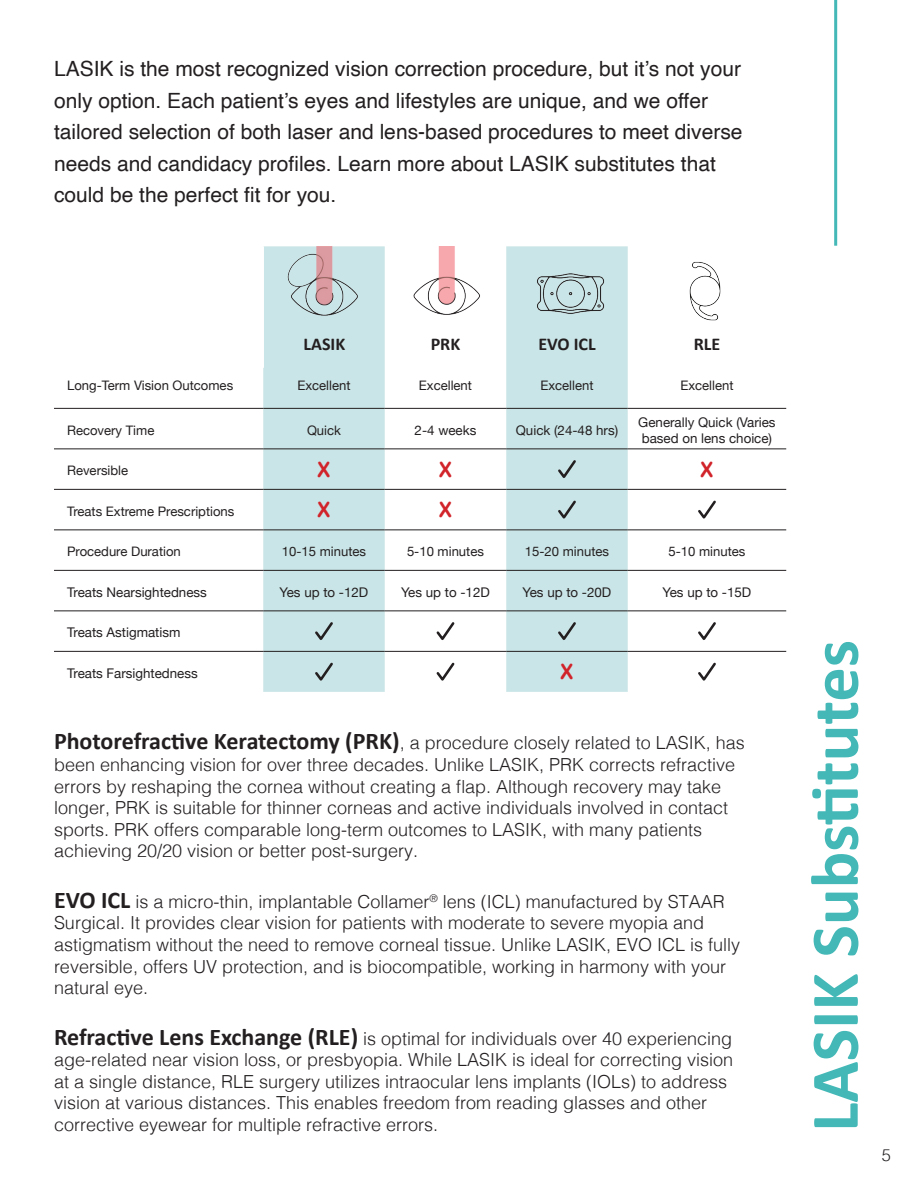
<style>
.page{position:relative;width:918px;height:1188px;background:#fff}
.page>*{position:absolute;margin:0;border:0;box-sizing:border-box;transform-origin:0 0}
.t1{font:700 68.55px "Calibri";color:#43b8b7}
.t2{font:21px/31.5px "Helvetica";color:#231f20}
.t3{font:21px "Arial Rounded MT Bold";color:#d1232a}
.t4{font:300 18px/21.6px "Helvetica";color:#231f20}
.t5{font:700 18px "Calibri";color:#231f20}
.t6{font:300 16.5px "Helvetica";color:#231f20}
.t7{font:13.35px/16px "Helvetica Neue";color:#231f20}
.t8{font:13.05px "Helvetica Neue";color:#231f20}
.s1{font-family:"Calibri";font-weight:700;font-size:24px}
</style>
<div class="page">
<hr style="left:0;top:0;width:1px;height:1188px;background:#231f20">
<hr style="left:834px;top:0;width:3px;height:246px;background:#43b8b7">
<svg style="left:263px;top:246px;width:365px;height:446px;fill:#cae5e7"></svg>
<hr style="left:54px;top:408px;width:209px;height:1px;background:#231f20">
<hr style="left:263px;top:408px;width:122px;height:1px;background:#231f20">
<hr style="left:385px;top:408px;width:121px;height:1px;background:#231f20">
<hr style="left:506px;top:408px;width:122px;height:1px;background:#231f20">
<hr style="left:628px;top:408px;width:158px;height:1px;background:#231f20">
<hr style="left:54px;top:449px;width:209px;height:1px;background:#231f20">
<hr style="left:263px;top:449px;width:122px;height:1px;background:#231f20">
<hr style="left:385px;top:449px;width:121px;height:1px;background:#231f20">
<hr style="left:506px;top:449px;width:122px;height:1px;background:#231f20">
<hr style="left:628px;top:449px;width:158px;height:1px;background:#231f20">
<hr style="left:54px;top:489px;width:209px;height:1px;background:#231f20">
<hr style="left:263px;top:489px;width:122px;height:1px;background:#231f20">
<hr style="left:385px;top:489px;width:121px;height:1px;background:#231f20">
<hr style="left:506px;top:489px;width:122px;height:1px;background:#231f20">
<hr style="left:628px;top:489px;width:158px;height:1px;background:#231f20">
<hr style="left:54px;top:530px;width:209px;height:1px;background:#231f20">
<hr style="left:263px;top:530px;width:122px;height:1px;background:#231f20">
<hr style="left:385px;top:530px;width:121px;height:1px;background:#231f20">
<hr style="left:506px;top:530px;width:122px;height:1px;background:#231f20">
<hr style="left:628px;top:530px;width:158px;height:1px;background:#231f20">
<hr style="left:263px;top:246px;width:1px;height:122px;background:#fff">
<hr style="left:54px;top:570px;width:209px;height:1px;background:#231f20">
<hr style="left:263px;top:570px;width:122px;height:1px;background:#231f20">
<hr style="left:385px;top:570px;width:121px;height:1px;background:#231f20">
<hr style="left:506px;top:570px;width:122px;height:1px;background:#231f20">
<hr style="left:628px;top:570px;width:158px;height:1px;background:#231f20">
<hr style="left:54px;top:611px;width:209px;height:1px;background:#231f20">
<hr style="left:263px;top:611px;width:122px;height:1px;background:#231f20">
<hr style="left:385px;top:611px;width:121px;height:1px;background:#231f20">
<hr style="left:506px;top:611px;width:122px;height:1px;background:#231f20">
<hr style="left:628px;top:611px;width:158px;height:1px;background:#231f20">
<hr style="left:54px;top:651px;width:209px;height:1px;background:#231f20">
<hr style="left:263px;top:651px;width:122px;height:1px;background:#231f20">
<hr style="left:385px;top:651px;width:121px;height:1px;background:#231f20">
<hr style="left:506px;top:651px;width:122px;height:1px;background:#231f20">
<hr style="left:628px;top:651px;width:158px;height:1px;background:#231f20">
<svg style="left:556px;top:458px;width:22px;height:23px"></svg>
<svg style="left:556px;top:498px;width:22px;height:24px"></svg>
<svg style="left:698px;top:500px;width:18px;height:19px"></svg>
<svg style="left:313px;top:620px;width:22px;height:23px"></svg>
<svg style="left:434px;top:620px;width:23px;height:23px"></svg>
<svg style="left:556px;top:620px;width:22px;height:23px"></svg>
<svg style="left:698px;top:622px;width:18px;height:18px"></svg>
<svg style="left:313px;top:660px;width:22px;height:24px"></svg>
<svg style="left:434px;top:660px;width:23px;height:24px"></svg>
<svg style="left:698px;top:662px;width:18px;height:19px"></svg>
<img style="left:278px;top:246px;width:92px;height:77px">
<img style="left:400px;top:246px;width:92px;height:75px">
<img style="left:523px;top:248px;width:91px;height:88px">
<img style="left:689px;top:261px;width:32px;height:60px">
<p class="t2" style="left:54px;top:54px;width:690px">LASIK is the most recognized vision correction procedure, but it’s not your only option. Each patient’s eyes and lifestyles are unique, and we offer tailored selection of both laser and lens-based procedures to meet diverse needs and candidacy profiles. Learn more about LASIK substitutes that could be the perfect fit for you.</p>
<p class="t5" style="left:303px;top:331px;width:43px">LASIK</p>
<p class="t5" style="left:431px;top:331px;width:31px">PRK</p>
<p class="t5" style="left:538px;top:331px;width:59px">EVO ICL</p>
<p class="t5" style="left:694px;top:331px;width:28px">RLE</p>
<p class="t8" style="left:67px;top:376px;width:168px">Long-Term Vision Outcomes</p>
<p class="t8" style="left:297px;top:376px;width:55px">Excellent</p>
<p class="t8" style="left:419px;top:376px;width:55px">Excellent</p>
<p class="t8" style="left:540px;top:376px;width:55px">Excellent</p>
<p class="t8" style="left:680px;top:376px;width:55px">Excellent</p>
<p class="t8" style="left:67px;top:421px;width:89px">Recovery Time</p>
<p class="t8" style="left:307px;top:421px;width:35px">Quick</p>
<p class="t7" style="left:415px;top:423px;width:63px">2-4 weeks</p>
<p class="t7" style="left:516px;top:423px;width:104px">Quick (24-48 hrs)</p>
<p class="t7" style="left:638px;top:415px;width:139px">Generally Quick (Varies based on lens choice)</p>
<p class="t8" style="left:67px;top:461px;width:63px">Reversible</p>
<p class="t3" style="left:318px;top:457px;width:14px">X</p>
<p class="t3" style="left:439px;top:457px;width:14px">X</p>
<p class="t3" style="left:701px;top:457px;width:14px">X</p>
<p class="t8" style="left:67px;top:502px;width:169px">Treats Extreme Prescriptions</p>
<p class="t3" style="left:318px;top:497px;width:14px">X</p>
<p class="t3" style="left:439px;top:497px;width:14px">X</p>
<p class="t8" style="left:67px;top:542px;width:115px">Procedure Duration</p>
<p class="t8" style="left:282px;top:542px;width:86px">10-15 minutes</p>
<p class="t8" style="left:407px;top:542px;width:78px">5-10 minutes</p>
<p class="t8" style="left:525px;top:542px;width:86px">15-20 minutes</p>
<p class="t8" style="left:669px;top:542px;width:78px">5-10 minutes</p>
<p class="t7" style="left:67px;top:585px;width:141px">Treats Nearsightedness</p>
<p class="t7" style="left:280px;top:585px;width:90px">Yes up to -12D</p>
<p class="t7" style="left:401px;top:585px;width:90px">Yes up to -12D</p>
<p class="t7" style="left:523px;top:585px;width:90px">Yes up to -20D</p>
<p class="t7" style="left:663px;top:585px;width:90px">Yes up to -15D</p>
<p class="t7" style="left:67px;top:625px;width:115px">Treats Astigmatism</p>
<p class="t7" style="left:67px;top:666px;width:132px">Treats Farsightedness</p>
<p class="t3" style="left:561px;top:659px;width:14px">X</p>
<p class="t4" style="left:54px;top:731px;width:692px"><span class="s1">Photorefractive Keratectomy (PRK)</span>, a procedure closely related to LASIK, has been enhancing vision for over three decades. Unlike LASIK, PRK corrects refractive errors by reshaping the cornea without creating a flap. Although recovery may take longer, PRK is suitable for thinner corneas and active individuals involved in contact sports. PRK offers comparable long-term outcomes to LASIK, with many patients achieving 20/20 vision or better post-surgery.</p>
<p class="t4" style="left:54px;top:889px;width:688px"><span class="s1">EVO ICL</span> is a micro-thin, implantable Collamer<sup>®</sup> lens (ICL) manufactured by STAAR Surgical. It provides clear vision for patients with moderate to severe myopia and astigmatism without the need to remove corneal tissue. Unlike LASIK, EVO ICL is fully reversible, offers UV protection, and is biocompatible, working in harmony with your natural eye.</p>
<p class="t4" style="left:54px;top:1026px;width:681px"><span class="s1">Refractive Lens Exchange (RLE)</span> is optimal for individuals over 40 experiencing age-related near vision loss, or presbyopia. While LASIK is ideal for correcting vision at a single distance, RLE surgery utilizes intraocular lens implants (IOLs) to address vision at various distances. This enables freedom from reading glasses and other corrective eyewear for multiple refractive errors.</p>
<h1 class="t1" style="left:786px;top:1132px;width:493px;rotate:-90deg">LASIK Substitutes</h1>
<p class="t6" style="left:882px;top:1141px;width:11px">5</p>
</div>
